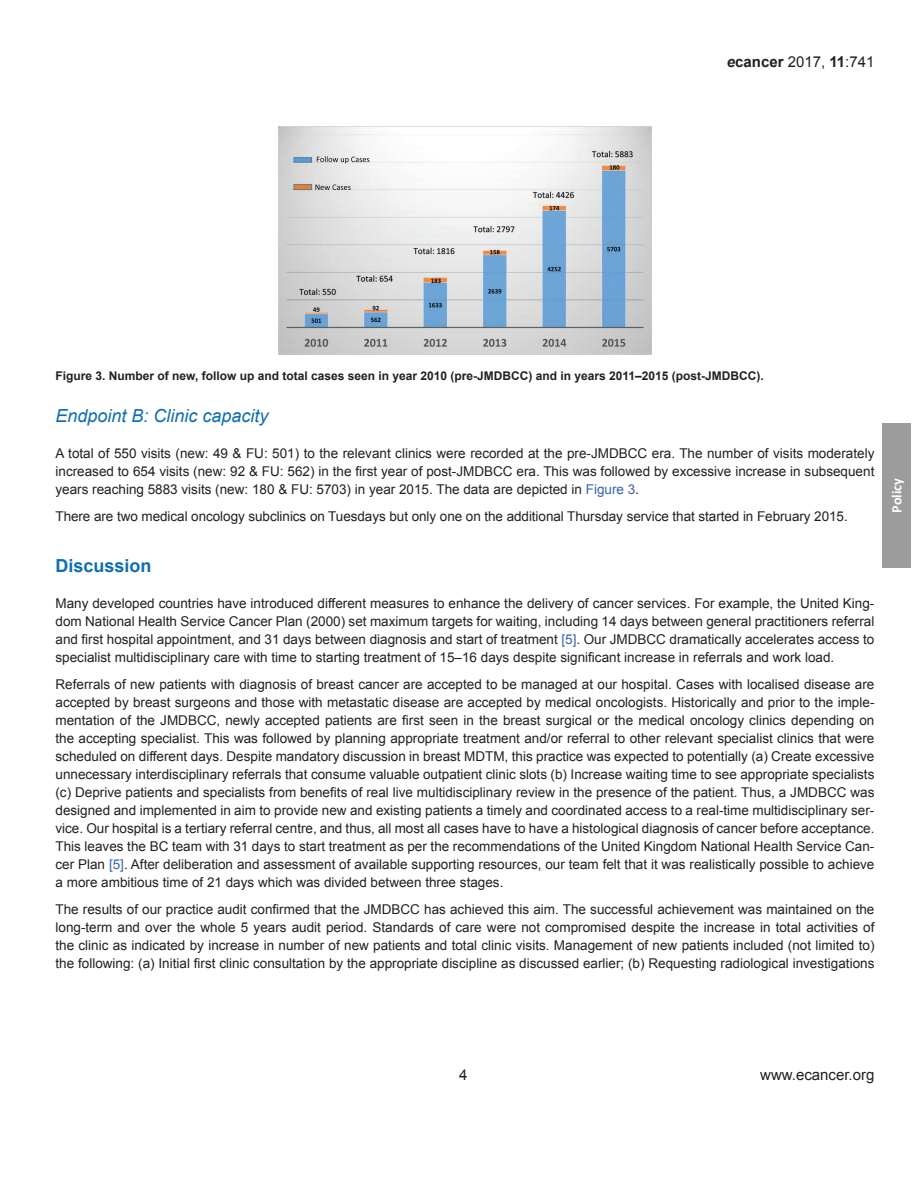
<style>
.page{position:relative;width:918px;height:1186px;background:#fff}
.page>*{position:absolute;margin:0;border:0;box-sizing:border-box;transform-origin:0 0}
.t1{font:italic 18px "Arial";color:#0e6eb0}
.t2{font:700 18px "Arial";color:#0e6eb0}
.t3{font:15px "Arial";color:#231f20}
.t4{font:700 14.25px "Calibri";color:#fff}
.t5{font:13.5px/18px "Arial";color:#231f20;text-align:justify}
.t6{font:700 12px "Arial";color:#231f20}
.s1{font-weight:700;font-style:italic}
.s2{font-weight:700}
.s3{color:#3862ae}
</style>
<div class="page">
<div style="left:882px;top:423px;width:29px;height:144px;background:#9b9d9d"></div>
<img style="left:278px;top:126px;width:374px;height:228px">
<p class="t3" style="left:727px;top:52px;width:149px"><span class="s1">e</span><span class="s2">cancer</span> 2017, <span class="s2">11</span>:741</p>
<p class="t6" style="left:56px;top:368px;width:710px">Figure 3. Number of new, follow up and total cases seen in year 2010 (pre-JMDBCC) and in years 2011–2015 (post-JMDBCC).</p>
<h1 class="t1" style="left:56px;top:404px;width:215px">Endpoint B: Clinic capacity</h1>
<p class="t5" style="left:56px;top:444px;width:820px">A total of 550 visits (new: 49 &amp; FU: 501) to the relevant clinics were recorded at the pre-JMDBCC era. The number of visits moderately increased to 654 visits (new: 92 &amp; FU: 562) in the first year of post-JMDBCC era. This was followed by excessive increase in subsequent years reaching 5883 visits (new: 180 &amp; FU: 5703) in year 2015. The data are depicted in <span class="s3">Figure 3</span>.</p>
<p class="t5" style="left:56px;top:507px;width:794px">There are two medical oncology subclinics on Tuesdays but only one on the additional Thursday service that started in February 2015.</p>
<h1 class="t2" style="left:56px;top:554px;width:98px">Discussion</h1>
<p class="t5" style="left:56px;top:594px;width:820px">Many developed countries have introduced different measures to enhance the delivery of cancer services. For example, the United King&shy;dom National Health Service Cancer Plan (2000) set maximum targets for waiting, including 14 days between general practitioners referral and first hospital appointment, and 31 days between diagnosis and start of treatment <span class="s3">[5]</span>. Our JMDBCC dramatically accelerates access to specialist multidisciplinary care with time to starting treatment of 15–16 days despite significant increase in referrals and work load.</p>
<p class="t5" style="left:56px;top:675px;width:821px">Referrals of new patients with diagnosis of breast cancer are accepted to be managed at our hospital. Cases with localised disease are accepted by breast surgeons and those with metastatic disease are accepted by medical oncologists. Historically and prior to the imple&shy;mentation of the JMDBCC, newly accepted patients are first seen in the breast surgical or the medical oncology clinics depending on the accepting specialist. This was followed by planning appropriate treatment and/or referral to other relevant specialist clinics that were scheduled on different days. Despite mandatory discussion in breast MDTM, this practice was expected to potentially (a) Create excessive unnecessary interdisciplinary referrals that consume valuable outpatient clinic slots (b) Increase waiting time to see appropriate specialists (c) Deprive patients and specialists from benefits of real live multidisciplinary review in the presence of the patient. Thus, a JMDBCC was designed and implemented in aim to provide new and existing patients a timely and coordinated access to a real-time multidisciplinary ser&shy;vice. Our hospital is a tertiary referral centre, and thus, all most all cases have to have a histological diagnosis of cancer before acceptance.<br>This leaves the BC team with 31 days to start treatment as per the recommendations of the United Kingdom National Health Service Can&shy;cer Plan <span class="s3">[5]</span>. After deliberation and assessment of available supporting resources, our team felt that it was realistically possible to achieve a more ambitious time of 21 days which was divided between three stages.</p>
<p class="t5" style="left:56px;top:900px;width:821px">The results of our practice audit confirmed that the JMDBCC has achieved this aim. The successful achievement was maintained on the long-term and over the whole 5 years audit period. Standards of care were not compromised despite the increase in total activities of the clinic as indicated by increase in number of new patients and total clinic visits. Management of new patients included (not limited to) the following: (a) Initial first clinic consultation by the appropriate discipline as discussed earlier; (b) Requesting radiological investigations</p>
<p class="t4" style="left:888px;top:513px;width:36px;rotate:-90deg">Policy</p>
<p class="t3" style="left:459px;top:1065px;width:10px">4</p>
<p class="t3" style="left:760px;top:1065px;width:116px">www.ecancer.org</p>
</div>
